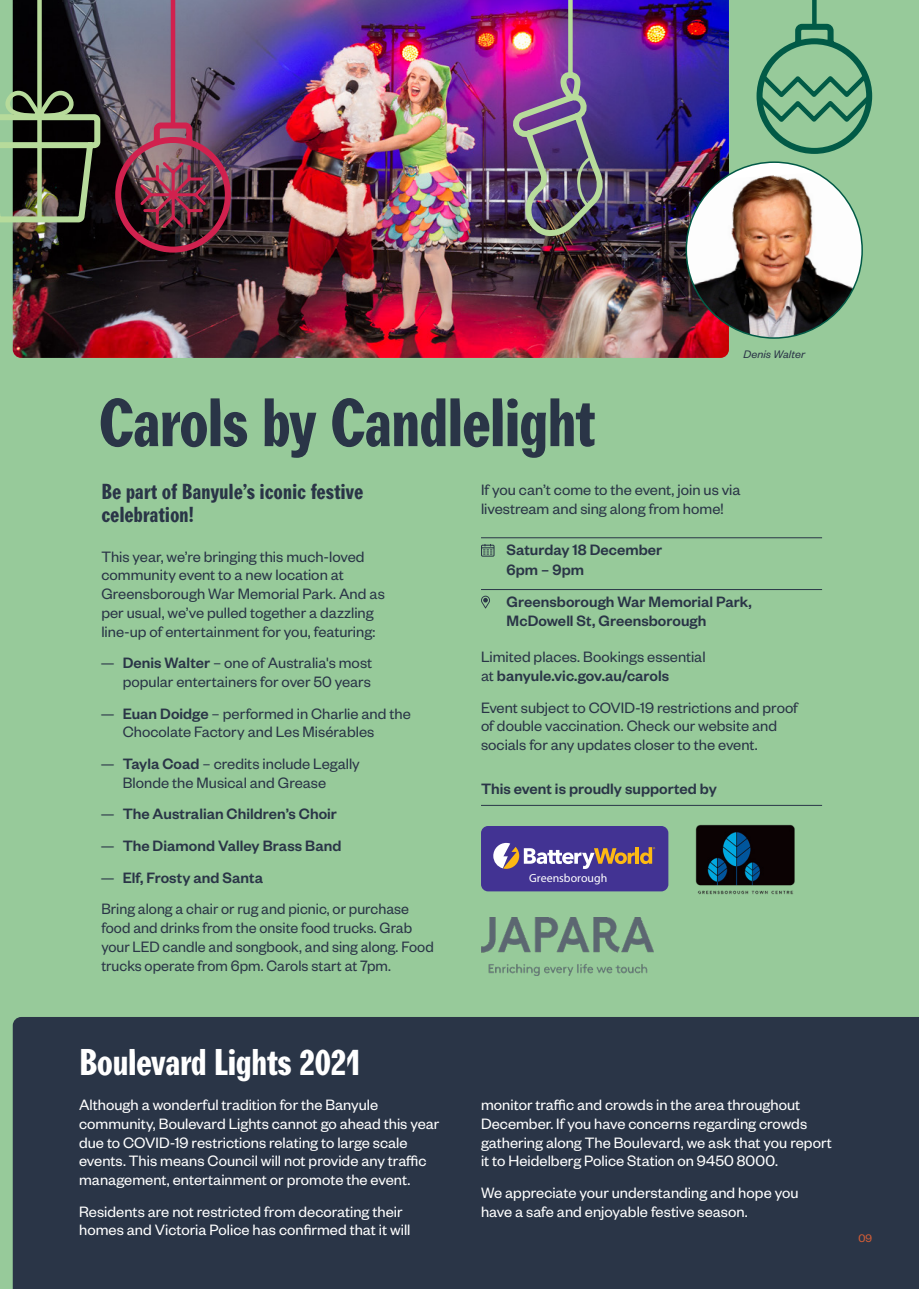
<style>
.page{position:relative;width:919px;height:1289px;background:#fff}
.page>*{position:absolute;margin:0;border:0;box-sizing:border-box;transform-origin:0 0}
.t1{font:66px "Agipo Bold Cond";letter-spacing:-.03em;color:#2a3547}
.t2{font:36px "Agipo Bold Cond";letter-spacing:-.025em;color:#fff}
.t3{font:21px/22.5px "Agipo Bold Cond";letter-spacing:-.01em;color:#2a3547}
.t4{font:16.5px/18.8px "Founders Grotesk";color:#2a3547}
.t5{font:16.5px/18.8px "Founders Grotesk";color:#fff}
.t6{font:500 16.5px/19.5px "Founders Grotesk";letter-spacing:.005em;color:#2a3547}
.t7{font:italic 12px "Founders Grotesk";letter-spacing:.01em;color:#2a3547}
.t8{font:12px "Founders Grotesk";color:#d65e36}
.t9{font:11.85px "Myriad Pro";color:#fff}
.s1{font-weight:500}
.s2{font-family:"Cotham Sans"}
.s3{font-family:"Cotham Sans";font-weight:400}
</style>
<div class="page">
<div style="left:13px;top:0;width:905px;height:1288px;background:#97ca9a"></div>
<div style="left:0;top:0;width:13px;height:1288px;background:#97ca9a"></div>
<div style="left:13px;top:1017px;width:905px;height:271px;background:#2a3547"></div>
<hr style="left:481px;top:537px;width:341px;height:1px;background:#2a3547">
<hr style="left:481px;top:589px;width:341px;height:1px;background:#2a3547">
<svg style="left:481px;top:544px;width:13px;height:12px"></svg>
<svg style="left:481px;top:595px;width:9px;height:13px"></svg>
<hr style="left:481px;top:805px;width:341px;height:1px;background:#2a3547">
<div style="left:481px;top:826px;width:187px;height:65px;background:#423393;border-radius:7px"></div>
<svg style="left:493px;top:842px;width:141px;height:27px"></svg>
<hr style="left:635px;top:847px;width:4px;height:16px;background:#fdb913">
<svg style="left:640px;top:847px;width:15px;height:17px"></svg>
<img style="left:695px;top:824px;width:100px;height:71px">
<img style="left:481px;top:917px;width:172px;height:58px">
<img style="left:13px;top:0;width:716px;height:358px">
<svg style="left:812px;top:0;width:4px;height:21px"></svg>
<svg style="left:756px;top:21px;width:117px;height:133px"></svg>
<hr style="left:171px;top:0;width:4px;height:125px;background:#d1214e">
<img style="left:112px;top:119px;width:122px;height:136px">
<div style="left:37px;top:0;width:5px;height:117px;background:#b7db9b"></div>
<svg style="left:0;top:86px;width:103px;height:139px;background:#45503c"></svg>
<svg style="left:568px;top:0;width:4px;height:67px"></svg>
<img style="left:507px;top:67px;width:97px;height:173px">
<img style="left:686px;top:173px;width:176px;height:165px">
<p class="t7" style="left:743px;top:347px;width:63px">Denis Walter</p>
<h1 class="t1" style="left:98px;top:371px;width:499px">Carols by Candlelight</h1>
<p class="t4" style="left:481px;top:479px;width:261px;line-height:19.5px">If you can’t come to the event, join us via livestream and sing along from home!</p>
<p class="t6" style="left:506px;top:539px;width:157px">Saturday 18 December<br>6pm – 9pm</p>
<p class="t6" style="left:506px;top:591px;width:247px">Greensborough War Memorial Park,<br>McDowell St, Greensborough</p>
<p class="t4" style="left:481px;top:646px;width:226px">Limited places. Bookings essential at <span class="s1">banyule.vic.gov.au/carols</span></p>
<p class="t4" style="left:481px;top:697px;width:318px">Event subject to COVID-19 restrictions and proof of double vaccination. Check our website and socials for any updates closer to the event.</p>
<p class="t3" style="left:101px;top:478px;width:263px">Be part of Banyule’s iconic festive celebration!</p>
<p class="t4" style="left:101px;top:546px;width:285px">This year, we’re bringing this much-loved community event to a new location at Greensborough War Memorial Park. And as per usual, we’ve pulled together a dazzling line-up of entertainment for you, featuring:</p>
<p class="t4" style="left:101px;top:652px;width:272px;text-align:right"><span class="s2">—</span> <span class="s1">Denis Walter</span> – one of Australia's most popular entertainers for over 50 years</p>
<p class="t4" style="left:123px;top:703px;width:289px;text-indent:-21px"><span class="s2">—</span> <span class="s1">Euan Doidge</span> – performed in Charlie and the<br>Chocolate Factory and Les Misérables</p>
<p class="t4" style="left:123px;top:753px;width:239px;text-indent:-21px"><span class="s2">—</span> <span class="s1">Tayla Coad</span> – credits include Legally<br>Blonde the Musical and Grease</p>
<p class="t6" style="left:101px;top:803px;width:237px"><span class="s3">—</span> The Australian Children’s Choir</p>
<p class="t6" style="left:101px;top:834px;width:241px"><span class="s3">—</span> The Diamond Valley Brass Band</p>
<p class="t4" style="left:101px;top:860px;width:309px;line-height:31.7px"><span class="s2">—</span> <span class="s1">Elf, Frosty and Santa<br></span>Bring along a chair or rug and picnic, or purchase</p>
<p class="t4" style="left:101px;top:917px;width:334px">food and drinks from the onsite food trucks. Grab your LED candle and songbook, and sing along. Food trucks operate from 6pm. Carols start at 7pm.</p>
<p class="t6" style="left:481px;top:778px;width:237px">This event is proudly supported by</p>
<p class="t9" style="left:529px;top:870px;width:79px">Greensborough</p>
<h2 class="t2" style="left:79px;top:1034px;width:283px">Boulevard Lights 2021</h2>
<p class="t5" style="left:79px;top:1094px;width:361px">Although a wonderful tradition for the Banyule community, Boulevard Lights cannot go ahead this year due to COVID-19 restrictions relating to large scale events. This means Council will not provide any traffic management, entertainment or promote the event.</p>
<p class="t5" style="left:79px;top:1201px;width:333px">Residents are not restricted from decorating their homes and Victoria Police has confirmed that it will</p>
<p class="t5" style="left:481px;top:1094px;width:352px">monitor traffic and crowds in the area throughout December. If you have concerns regarding crowds gathering along The Boulevard, we ask that you report it to Heidelberg Police Station on 9450 8000.</p>
<p class="t5" style="left:481px;top:1182px;width:319px">We appreciate your understanding and hope you have a safe and enjoyable festive season.</p>
<p class="t8" style="left:858px;top:1230px;width:15px">09</p>
</div>
